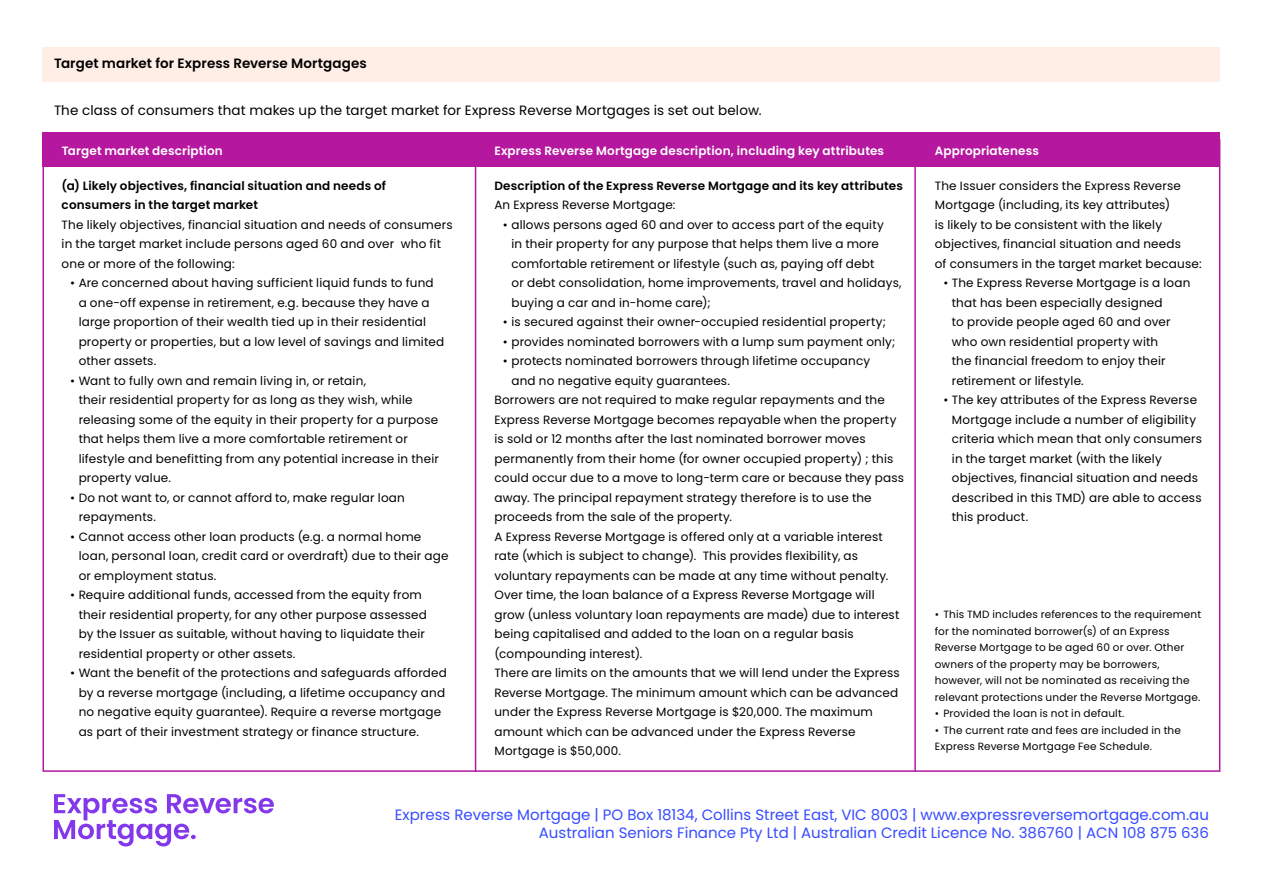
<style>
.page{position:relative;width:1263px;height:893px;background:#fff}
.page>*{position:absolute;margin:0;border:0;box-sizing:border-box;transform-origin:0 0}
.t1{font:15px/18px "Poppins";color:#374cff;text-align:right}
.t2{font:13.5px "Poppins";letter-spacing:.01em;color:#000}
.t3{font:600 13.5px "Poppins";letter-spacing:.005em;color:#000}
.t4{font:12px/19.5px "Poppins";letter-spacing:.015em;color:#000}
.t5{font:600 12px/19.5px "Poppins";letter-spacing:.01em;color:#000}
.t6{font:600 12px "Poppins";letter-spacing:.01em;color:#fff}
.t7{font:10.5px/16.5px "Poppins";letter-spacing:.02em;color:#000}
</style>
<div class="page">
<div style="left:43px;top:47px;width:1177px;height:34px;background:#ffeee6"></div>
<div style="left:43px;top:132px;width:1177px;height:34px;background:#b5179f"></div>
<svg style="left:54px;top:794px;width:220px;height:52px"></svg>
<hr style="left:475px;top:132px;width:1px;height:640px;background:#b5179f">
<hr style="left:914px;top:132px;width:2px;height:640px;background:#b5179f">
<p class="t3" style="left:54px;top:56px;width:314px">Target market for Express Reverse Mortgages</p>
<p class="t2" style="left:54px;top:102px;width:709px">The class of consumers that makes up the target market for Express Reverse Mortgages is set out below.</p>
<p class="t6" style="left:62px;top:144px;width:163px">Target market description</p>
<p class="t6" style="left:494px;top:144px;width:391px">Express Reverse Mortgage description, including key attributes</p>
<p class="t6" style="left:935px;top:144px;width:106px">Appropriateness</p>
<p class="t5" style="left:494px;top:176px;width:410px">Description of the Express Reverse Mortgage and its key attributes</p>
<p class="t4" style="left:494px;top:195px;width:183px">An Express Reverse Mortgage:</p>
<p class="t4" style="left:511px;top:215px;width:392px;text-indent:-9px">• allows persons aged 60 and over to access part of the equity<br>in their property for any purpose that helps them live a more comfortable retirement or lifestyle (such as, paying off debt<br>or debt consolidation, home improvements, travel and holidays, buying a car and in-home care);</p>
<p class="t4" style="left:503px;top:312px;width:384px">• is secured against their owner-occupied residential property;</p>
<p class="t4" style="left:503px;top:332px;width:394px">• provides nominated borrowers with a lump sum payment only;</p>
<p class="t4" style="left:503px;top:351px;width:369px">• protects nominated borrowers through lifetime occupancy</p>
<p class="t4" style="left:511px;top:371px;width:220px">and no negative equity guarantees.</p>
<p class="t4" style="left:494px;top:390px;width:392px">Borrowers are not required to make regular repayments and the</p>
<p class="t4" style="left:494px;top:410px;width:403px">Express Reverse Mortgage becomes repayable when the property</p>
<p class="t4" style="left:494px;top:429px;width:373px">is sold or 12 months after the last nominated borrower moves</p>
<p class="t4" style="left:494px;top:449px;width:400px">permanently from their home (for owner occupied property) ; this</p>
<p class="t4" style="left:494px;top:468px;width:411px">could occur due to a move to long-term care or because they pass</p>
<p class="t4" style="left:494px;top:488px;width:379px">away. The principal repayment strategy therefore is to use the</p>
<p class="t4" style="left:494px;top:507px;width:239px">proceeds from the sale of the property.</p>
<p class="t4" style="left:494px;top:527px;width:390px">A Express Reverse Mortgage is offered only at a variable interest</p>
<p class="t4" style="left:494px;top:546px;width:365px">rate (which is subject to change). This provides flexibility, as</p>
<p class="t4" style="left:494px;top:566px;width:395px">voluntary repayments can be made at any time without penalty.</p>
<p class="t4" style="left:494px;top:585px;width:382px">Over time, the loan balance of a Express Reverse Mortgage will</p>
<p class="t4" style="left:494px;top:605px;width:406px">grow (unless voluntary loan repayments are made) due to interest</p>
<p class="t4" style="left:494px;top:624px;width:361px">being capitalised and added to the loan on a regular basis</p>
<p class="t4" style="left:494px;top:644px;width:149px">(compounding interest).</p>
<p class="t4" style="left:494px;top:663px;width:407px">There are limits on the amounts that we will lend under the Express</p>
<p class="t4" style="left:494px;top:683px;width:405px">Reverse Mortgage. The minimum amount which can be advanced</p>
<p class="t4" style="left:494px;top:702px;width:380px">under the Express Reverse Mortgage is $20,000. The maximum</p>
<p class="t4" style="left:494px;top:722px;width:363px">amount which can be advanced under the Express Reverse</p>
<p class="t4" style="left:494px;top:741px;width:128px">Mortgage is $50,000.</p>
<p class="t5" style="left:62px;top:176px;width:326px">(a) Likely objectives, financial situation and needs of consumers in the target market</p>
<p class="t4" style="left:62px;top:215px;width:392px">The likely objectives, financial situation and needs of consumers in the target market include persons aged 60 and over who fit one or more of the following:</p>
<p class="t4" style="left:79px;top:273px;width:367px;text-indent:-9px">• Are concerned about having sufficient liquid funds to fund a one-off expense in retirement, e.g. because they have a large proportion of their wealth tied up in their residential property or properties, but a low level of savings and limited other assets.</p>
<p class="t4" style="left:79px;top:371px;width:362px;text-indent:-9px">• Want to fully own and remain living in, or retain,<br>their residential property for as long as they wish, while releasing some of the equity in their property for a purpose that helps them live a more comfortable retirement or lifestyle and benefitting from any potential increase in their property value.</p>
<p class="t4" style="left:79px;top:488px;width:328px;text-indent:-9px">• Do not want to, or cannot afford to, make regular loan repayments.</p>
<p class="t4" style="left:79px;top:527px;width:371px;text-indent:-9px">• Cannot access other loan products (e.g. a normal home loan, personal loan, credit card or overdraft) due to their age or employment status.</p>
<p class="t4" style="left:79px;top:585px;width:350px;text-indent:-9px">• Require additional funds, accessed from the equity from their residential property, for any other purpose assessed by the Issuer as suitable, without having to liquidate their residential property or other assets.</p>
<p class="t4" style="left:79px;top:663px;width:370px;text-indent:-9px">• Want the benefit of the protections and safeguards afforded by a reverse mortgage (including, a lifetime occupancy and no negative equity guarantee). Require a reverse mortgage as part of their investment strategy or finance structure.</p>
<p class="t4" style="left:935px;top:176px;width:268px">The Issuer considers the Express Reverse Mortgage (including, its key attributes)<br>is likely to be consistent with the likely objectives, financial situation and needs<br>of consumers in the target market because:</p>
<p class="t4" style="left:952px;top:273px;width:240px;text-indent:-9px">• The Express Reverse Mortgage is a loan that has been especially designed<br>to provide people aged 60 and over who own residential property with<br>the financial freedom to enjoy their retirement or lifestyle.</p>
<p class="t4" style="left:952px;top:390px;width:252px;text-indent:-9px">• The key attributes of the Express Reverse Mortgage include a number of eligibility criteria which mean that only consumers in the target market (with the likely objectives, financial situation and needs described in this TMD) are able to access this product.</p>
<p class="t7" style="left:935px;top:607px;width:268px">• This TMD includes references to the requirement for the nominated borrower(s) of an Express Reverse Mortgage to be aged 60 or over. Other owners of the property may be borrowers, however, will not be nominated as receiving the relevant protections under the Reverse Mortgage.</p>
<p class="t7" style="left:935px;top:705px;width:191px">• Provided the loan is not in default.</p>
<p class="t7" style="left:935px;top:722px;width:248px">• The current rate and fees are included in the<br>Express Reverse Mortgage Fee Schedule.</p>
<p class="t1" style="left:395px;top:805px;width:816px">Express Reverse Mortgage | PO Box 18134, Collins Street East, VIC 8003 | www.expressreversemortgage.com.au<br>Australian Seniors Finance Pty Ltd | Australian Credit Licence No. 386760 | ACN 108 875 636</p>
</div>
